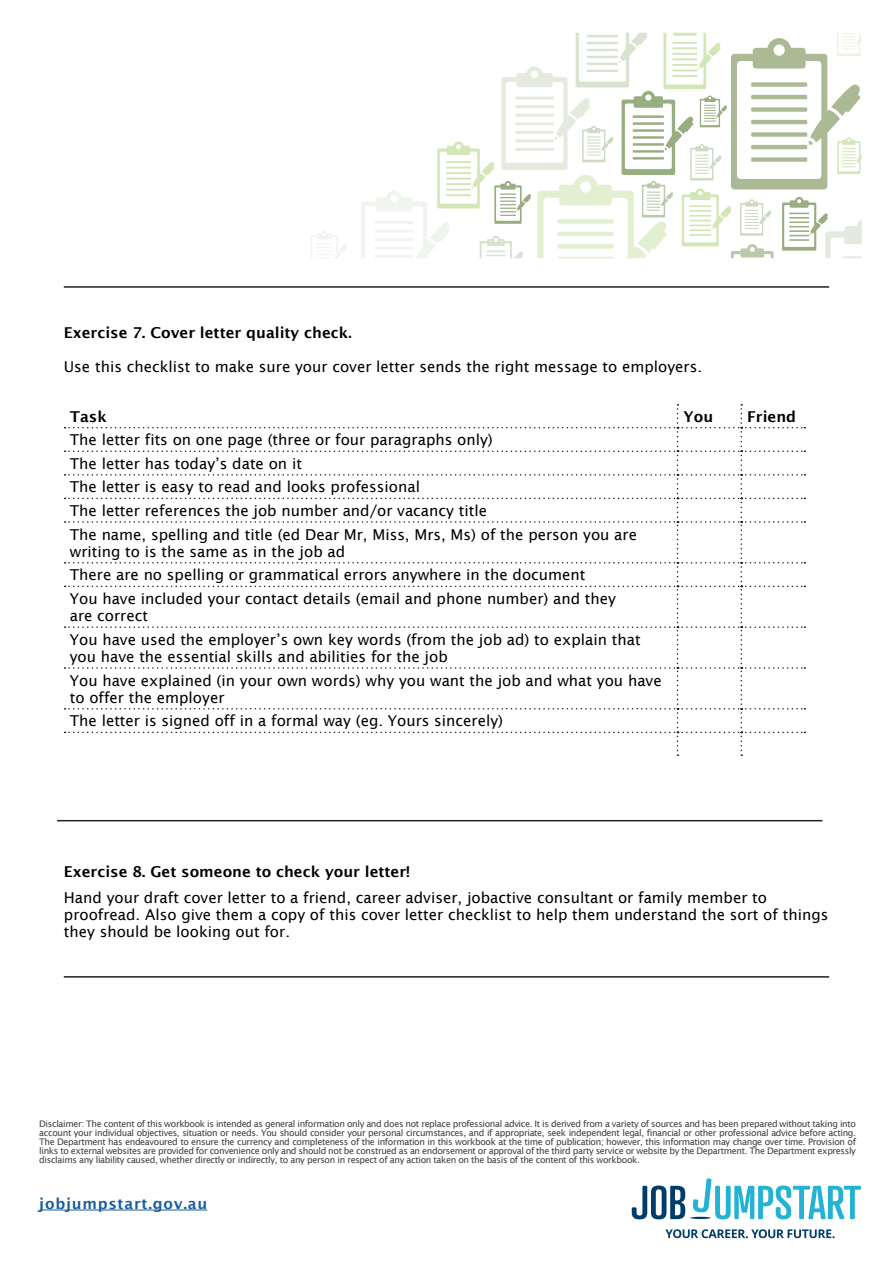
<style>
.page{position:relative;width:893px;height:1263px;background:#fff}
.page>*{position:absolute;margin:0;border:0;box-sizing:border-box;transform-origin:0 0}
.Copy{font:15px/17.2px "Lucida Sans";color:#000}
.Copy-2{font:600 15px "Lucida Sans";color:#000}
.Body_Text{font:600 15px "Lucida Sans";letter-spacing:.05em;color:#175d9e}
.Disclaimer{font:9px/9px "Lucida Sans";letter-spacing:-.04em;color:#3e3e3f;text-align:justify}
.s1{font-family:"Calibri";font-weight:700}
</style>
<div class="page">
<svg style="left:632px;top:1178px;width:229px;height:41px"></svg>
<svg style="left:665px;top:1229px;width:169px;height:9px"></svg>
<svg style="left:311px;top:231px;width:36px;height:27px"></svg>
<svg style="left:361px;top:32px;width:501px;height:226px"></svg>
<hr style="left:39px;top:1209px;width:168px;height:1px;background:#175d9e">
<hr style="left:64px;top:286px;width:765px;height:2px;background:#231f20">
<hr style="left:57px;top:820px;width:765px;height:1px;background:#231f20">
<hr style="left:64px;top:976px;width:765px;height:2px;background:#231f20">
<svg style="left:65px;top:404px;width:740px;height:352px"></svg>
<p class="Copy-2" style="left:64px;top:324px;width:290px">Exercise 7. Cover letter quality check<span class="s1">.</span></p>
<p class="Copy" style="left:64px;top:358px;width:640px">Use this checklist to make sure your cover letter sends the right message to employers.</p>
<p class="Copy-2" style="left:70px;top:408px;width:39px">Task</p>
<p class="Copy-2" style="left:683px;top:408px;width:31px">You</p>
<p class="Copy-2" style="left:747px;top:408px;width:50px">Friend</p>
<p class="Copy" style="left:70px;top:431px;width:424px">The letter fits on one page (three or four paragraphs only)</p>
<p class="Copy" style="left:70px;top:455px;width:234px">The letter has today’s date on it</p>
<p class="Copy" style="left:70px;top:478px;width:352px">The letter is easy to read and looks professional</p>
<p class="Copy" style="left:70px;top:502px;width:419px">The letter references the job number and/or vacancy title</p>
<p class="Copy" style="left:70px;top:525px;width:569px">The name, spelling and title (ed Dear Mr, Miss, Mrs, Ms) of the person you are writing to is the same as in the job ad</p>
<p class="Copy" style="left:70px;top:566px;width:517px">There are no spelling or grammatical errors anywhere in the document</p>
<p class="Copy" style="left:70px;top:590px;width:548px">You have included your contact details (email and phone number) and they are correct</p>
<p class="Copy" style="left:70px;top:631px;width:572px">You have used the employer’s own key words (from the job ad) to explain that you have the essential skills and abilities for the job</p>
<p class="Copy" style="left:70px;top:671px;width:593px">You have explained (in your own words) why you want the job and what you have to offer the employer</p>
<p class="Copy" style="left:70px;top:712px;width:435px">The letter is signed off in a formal way (eg. Yours sincerely)</p>
<p class="Copy-2" style="left:64px;top:863px;width:347px">Exercise 8. Get someone to check your letter!</p>
<p class="Copy" style="left:64px;top:889px;width:766px">Hand your draft cover letter to a friend, career adviser, jobactive consultant or family member to proofread. Also give them a copy of this cover letter checklist to help them understand the sort of things they should be looking out for.</p>
<p class="Disclaimer" style="left:39px;top:1119px;width:818px">Disclaimer: The content of this workbook is intended as general information only and does not replace professional advice. It is derived from a variety of sources and has been prepared without taking into account your individual objectives, situation or needs. You should consider your personal circumstances, and if appropriate, seek independent legal, financial or other professional advice before acting.<br>The Department has endeavoured to ensure the currency and completeness of the information in this workbook at the time of publication; however, this information may change over time. Provision of links to external websites are provided for convenience only and should not be construed as an endorsement or approval of the third party service or website by the Department. The Department expressly disclaims any liability caused, whether directly or indirectly, to any person in respect of any action taken on the basis of the content of this workbook.</p>
<p class="Body_Text" style="left:39px;top:1194px;width:170px">jobjumpstart.gov.au</p>
</div>
